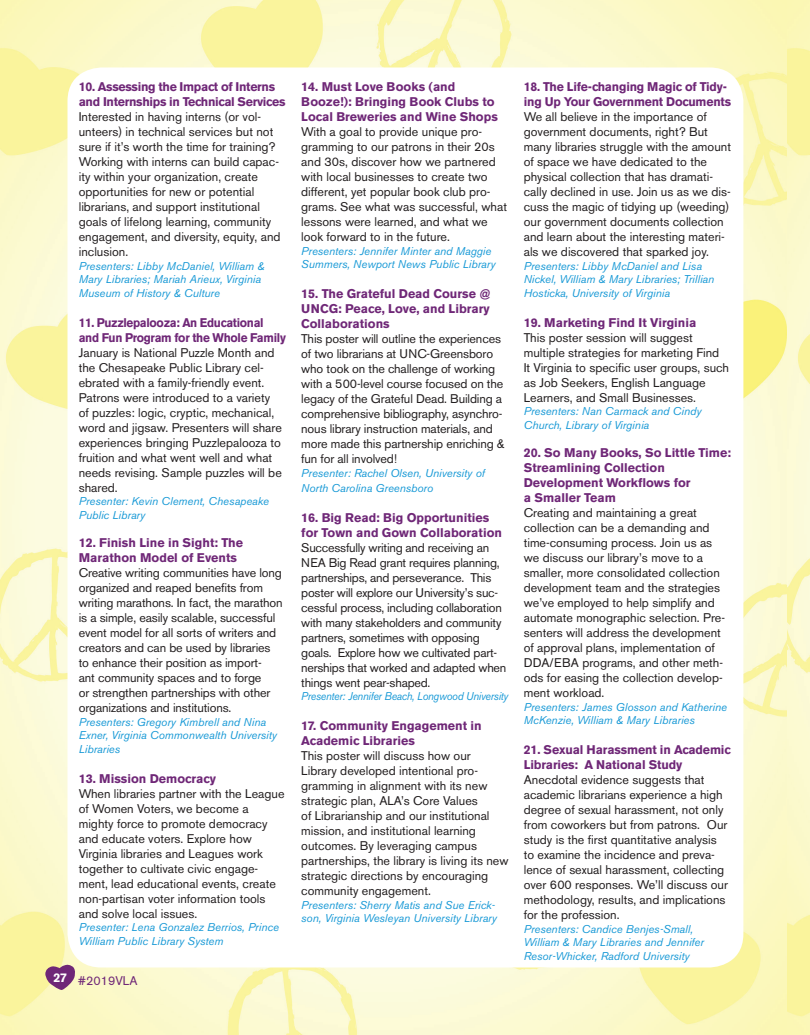
<style>
.page{position:relative;width:810px;height:1035px;background:#fff}
.page>*{position:absolute;margin:0;border:0;box-sizing:border-box;transform-origin:0 0}
.t1{font:12.5px/15px "Akzidenz Grotesk BE";color:#231f20}
.t2{font:700 12.5px/15px "Akzidenz Grotesk BE";color:#6f2777}
.t3{font:12.5px/15px "Akzidenz Grotesk BE";letter-spacing:-.02em;color:#231f20}
.t4{font:700 12.5px/15px "Akzidenz Grotesk BE";letter-spacing:-.025em;color:#6f2777}
.t5{font:700 12.5px/15px "Akzidenz Grotesk BE";letter-spacing:-.025em;color:#6f2777;scale:.94 1}
.t6{font:12.5px "Akzidenz Grotesk BE";color:#6f2777}
.t7{font:700 12.5px "Akzidenz Grotesk BE";color:#fff}
.t8{font:italic 11.25px/13.5px "Akzidenz Grotesk BE";color:#1899d6}
.t9{font:italic 11.25px "Akzidenz Grotesk BE";letter-spacing:-.02em;color:#1899d6;scale:.93 1}
</style>
<div class="page">
<img style="left:0;top:0;width:810px;height:1035px">
<div style="left:68px;top:68px;width:675px;height:900px;background:#fff;border-radius:34px"></div>
<svg style="left:45px;top:964px;width:31px;height:26px"></svg>
<p class="t7" style="left:53px;top:970px;width:15px">27</p>
<p class="t4" style="left:79px;top:80px;width:208px">10. Assessing the Impact of Interns and Internships in Technical Services</p>
<p class="t1" style="left:79px;top:109px;width:203px">Interested in having interns (or vol&shy;unteers) in technical services but not sure if it’s worth the time for training?<br>Working with interns can build capac&shy;ity within your organization, create opportunities for new or potential librarians, and support institutional goals of lifelong learning, community engagement, and diversity, equity, and inclusion.</p>
<p class="t8" style="left:79px;top:259px;width:187px">Presenters: Libby McDaniel, William &amp;<br>Mary Libraries; Mariah Arieux, Virginia<br>Museum of History &amp; Culture</p>
<p class="t5" style="left:79px;top:315px;width:222px">11. Puzzlepalooza: An Educational and Fun Program for the Whole Family</p>
<p class="t1" style="left:79px;top:345px;width:205px">January is National Puzzle Month and the Chesapeake Public Library cel&shy;ebrated with a family-friendly event.<br>Patrons were introduced to a variety of puzzles: logic, cryptic, mechanical, word and jigsaw. Presenters will share experiences bringing Puzzlepalooza to fruition and what went well and what needs revising. Sample puzzles will be shared.</p>
<p class="t8" style="left:79px;top:495px;width:192px">Presenter: Kevin Clement, Chesapeake<br>Public Library</p>
<p class="t2" style="left:79px;top:536px;width:166px">12. Finish Line in Sight: The<br>Marathon Model of Events</p>
<p class="t1" style="left:79px;top:565px;width:206px">Creative writing communities have long organized and reaped benefits from writing marathons. In fact, the marathon is a simple, easily scalable, successful event model for all sorts of writers and creators and can be used by libraries to enhance their position as import-<br>ant community spaces and to forge<br>or strengthen partnerships with other organizations and institutions.</p>
<p class="t8" style="left:79px;top:715px;width:200px">Presenters: Gregory Kimbrell and Nina<br>Exner, Virginia Commonwealth University<br>Libraries</p>
<p class="t2" style="left:79px;top:771px;width:139px">13. Mission Democracy</p>
<p class="t1" style="left:79px;top:786px;width:207px">When libraries partner with the League of Women Voters, we become a mighty force to promote democracy and educate voters. Explore how Virginia libraries and Leagues work together to cultivate civic engage&shy;ment, lead educational events, create non-partisan voter information tools and solve local issues.</p>
<p class="t8" style="left:79px;top:921px;width:202px">Presenter: Lena Gonzalez Berrios, Prince<br>William Public Library System</p>
<p class="t6" style="left:78px;top:973px;width:61px">#2019VLA</p>
<p class="t2" style="left:301px;top:80px;width:198px">14. Must Love Books (and<br>Booze!): Bringing Book Clubs to<br>Local Breweries and Wine Shops</p>
<p class="t1" style="left:301px;top:124px;width:207px">With a goal to provide unique pro&shy;gramming to our patrons in their 20s and 30s, discover how we partnered with local businesses to create two different, yet popular book club pro&shy;grams. See what was successful, what lessons were learned, and what we look forward to in the future.</p>
<p class="t8" style="left:301px;top:244px;width:196px">Presenters: Jennifer Minter and Maggie<br>Summers, Newport News Public Library</p>
<p class="t2" style="left:301px;top:287px;width:191px;text-align:justify">15. The Grateful Dead Course @ UNCG: Peace, Love, and Library Collaborations</p>
<p class="t1" style="left:301px;top:331px;width:205px">This poster will outline the experiences of two librarians at UNC-Greensboro who took on the challenge of working with a 500-level course focused on the legacy of the Grateful Dead. Building a comprehensive bibliography, asynchro&shy;nous library instruction materials, and more made this partnership enriching &amp; fun for all involved!</p>
<p class="t8" style="left:301px;top:465px;width:185px;line-height:15px">Presenter: Rachel Olsen, University of<br>North Carolina Greensboro</p>
<p class="t2" style="left:301px;top:510px;width:202px">16. Big Read: Big Opportunities for Town and Gown Collaboration</p>
<p class="t3" style="left:301px;top:540px;width:207px">Successfully writing and receiving an NEA Big Read grant requires planning, partnerships, and perseverance. This poster will explore our University’s suc&shy;cessful process, including collaboration with many stakeholders and community partners, sometimes with opposing goals. Explore how we cultivated part&shy;nerships that worked and adapted when things went pear-shaped.</p>
<p class="t9" style="left:301px;top:690px;width:224px">Presenter: Jennifer Beach, Longwood University</p>
<p class="t2" style="left:301px;top:719px;width:182px">17. Community Engagement in<br>Academic Libraries</p>
<p class="t1" style="left:301px;top:748px;width:209px">This poster will discuss how our Library developed intentional pro&shy;gramming in alignment with its new strategic plan, ALA’s Core Values<br>of Librarianship and our institutional mission, and institutional learning outcomes. By leveraging campus partnerships, the library is living its new strategic directions by encouraging community engagement.</p>
<p class="t8" style="left:301px;top:898px;width:197px">Presenters: Sherry Matis and Sue Erick&shy;son, Virginia Wesleyan University Library</p>
<p class="t2" style="left:524px;top:80px;width:209px">18. The Life-changing Magic of Tidy&shy;ing Up Your Government Documents</p>
<p class="t1" style="left:524px;top:109px;width:209px">We all believe in the importance of government documents, right? But many libraries struggle with the amount of space we have dedicated to the physical collection that has dramati&shy;cally declined in use. Join us as we dis&shy;cuss the magic of tidying up (weeding) our government documents collection and learn about the interesting materi&shy;als we discovered that sparked joy.</p>
<p class="t8" style="left:524px;top:259px;width:192px">Presenters: Libby McDaniel and Lisa<br>Nickel, William &amp; Mary Libraries; Trillian<br>Hosticka, University of Virginia</p>
<p class="t2" style="left:524px;top:315px;width:174px">19. Marketing Find It Virginia</p>
<p class="t1" style="left:524px;top:330px;width:207px">This poster session will suggest multiple strategies for marketing Find<br>It Virginia to specific user groups, such as Job Seekers, English Language Learners, and Small Businesses.</p>
<p class="t8" style="left:524px;top:405px;width:179px">Presenters: Nan Carmack and Cindy<br>Church, Library of Virginia</p>
<p class="t2" style="left:524px;top:446px;width:209px">20. So Many Books, So Little Time:<br>Streamlining Collection<br>Development Workflows for<br>a Smaller Team</p>
<p class="t1" style="left:524px;top:505px;width:203px">Creating and maintaining a great collection can be a demanding and time-consuming process. Join us as we discuss our library’s move to a smaller, more consolidated collection development team and the strategies we’ve employed to help simplify and automate monographic selection. Pre&shy;senters will address the development of approval plans, implementation of DDA/EBA programs, and other meth&shy;ods for easing the collection develop&shy;ment workload.</p>
<p class="t8" style="left:524px;top:700px;width:205px">Presenters: James Glosson and Katherine<br>McKenzie, William &amp; Mary Libraries</p>
<p class="t2" style="left:524px;top:743px;width:208px">21. Sexual Harassment in Academic<br>Libraries: A National Study</p>
<p class="t1" style="left:524px;top:772px;width:206px">Anecdotal evidence suggests that academic librarians experience a high degree of sexual harassment, not only from coworkers but from patrons. Our study is the first quantitative analysis to examine the incidence and preva&shy;lence of sexual harassment, collecting over 600 responses. We’ll discuss our methodology, results, and implications for the profession.</p>
<p class="t8" style="left:524px;top:922px;width:182px">Presenters: Candice Benjes-Small,<br>William &amp; Mary Libraries and Jennifer<br>Resor-Whicker, Radford University</p>
</div>
